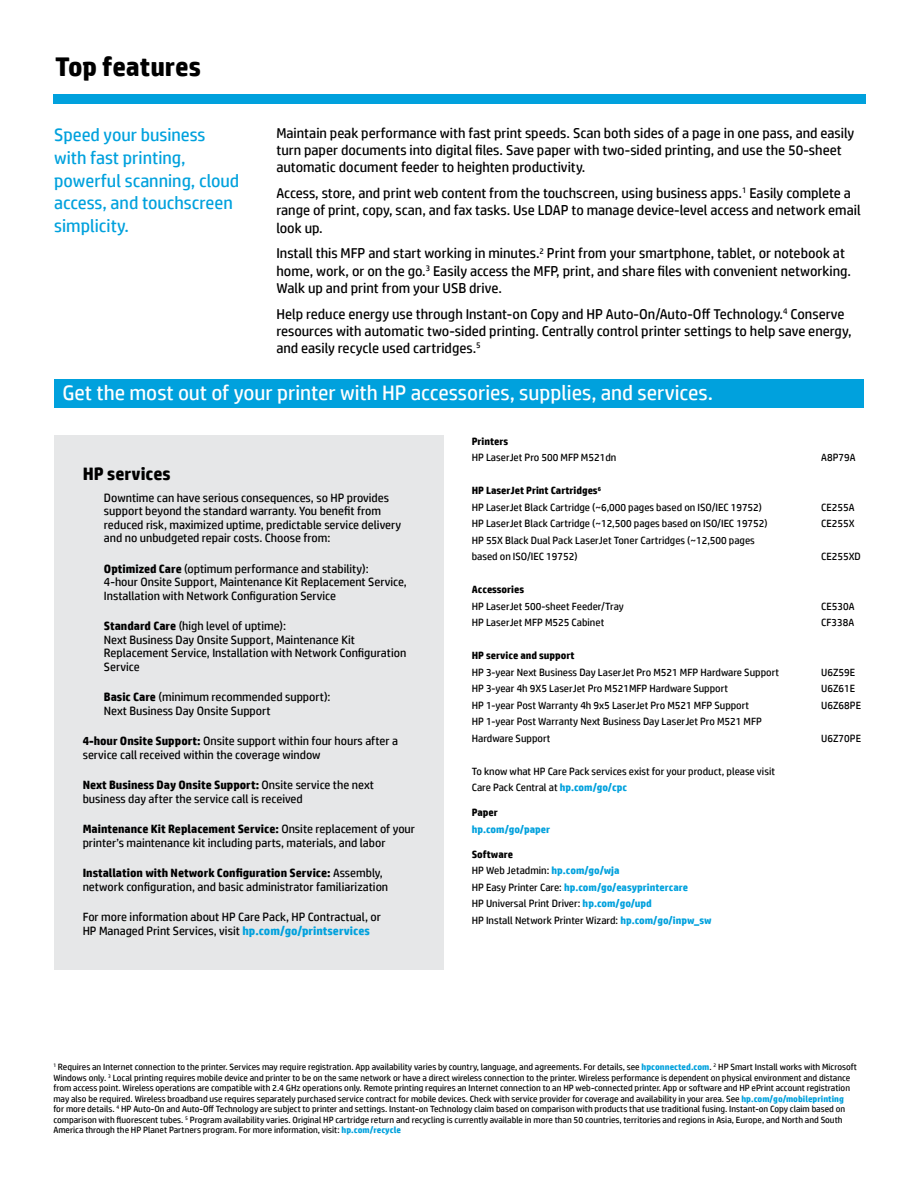
<style>
.page{position:relative;width:918px;height:1188px;background:#fff}
.page>*{position:absolute;margin:0;border:0;box-sizing:border-box;transform-origin:0 0}
.t1{font:700 27px "HP Simplified";color:#000}
.t2{font:21px "HP Simplified";color:#fff}
.t3{font:18px/22.8px "HP Simplified";color:#00a1dd}
.t4{font:700 18px "HP Simplified";color:#000}
.t5{font:14.25px/17.2px "HP Simplified";color:#000}
.t6{font:12px/13.5px "HP Simplified";color:#000}
.t7{font:10.5px/16.5px "HP Simplified";color:#000}
.t8{font:700 10.5px "HP Simplified";color:#000}
.t9{font:700 10.5px "HP Simplified";color:#00a1dd}
.t10{font:9px/10.5px "HP Simplified";color:#000}
.s1{font-weight:700}
.s2{font-weight:700;color:#00a1dd}
</style>
<div class="page">
<div style="left:53px;top:94px;width:812px;height:10px;background:#00a1dd"></div>
<div style="left:54px;top:379px;width:810px;height:29px;background:#00a1dd"></div>
<div style="left:54px;top:435px;width:390px;height:535px;background:#e6e7e8"></div>
<h1 class="t1" style="left:55px;top:51px;width:147px">Top features</h1>
<h3 class="t3" style="left:54px;top:123px;width:186px">Speed your business with fast printing, powerful scanning, cloud access, and touchscreen simplicity.</h3>
<p class="t5" style="left:276px;top:124px;width:580px">Maintain peak performance with fast print speeds. Scan both sides of a page in one pass, and easily turn paper documents into digital files. Save paper with two-sided printing, and use the 50-sheet automatic document feeder to heighten productivity.</p>
<h3 class="t5" style="left:276px;top:184px;width:586px">Access, store, and print web content from the touchscreen, using business apps.<sup>1</sup> Easily complete a range of print, copy, scan, and fax tasks. Use LDAP to manage device-level access and network email look up.</h3>
<h3 class="t5" style="left:276px;top:245px;width:576px">Install this MFP and start working in minutes.<sup>2</sup> Print from your smartphone, tablet, or notebook at home, work, or on the go.<sup>3</sup> Easily access the MFP, print, and share files with convenient networking.<br>Walk up and print from your USB drive.</h3>
<p class="t5" style="left:276px;top:305px;width:577px">Help reduce energy use through Instant-on Copy and HP Auto-On/Auto-Off Technology.<sup>4</sup> Conserve resources with automatic two-sided printing. Centrally control printer settings to help save energy, and easily recycle used cartridges.<sup>5</sup></p>
<h2 class="t2" style="left:62px;top:381px;width:652px">Get the most out of your printer with HP accessories, supplies, and services.</h2>
<h3 class="t4" style="left:83px;top:463px;width:89px">HP services</h3>
<h3 class="t6" style="left:104px;top:491px;width:299px">Downtime can have serious consequences, so HP provides support beyond the standard warranty. You benefit from reduced risk, maximized uptime, predictable service delivery and no unbudgeted repair costs. Choose from:</h3>
<h3 class="t6" style="left:104px;top:562px;width:304px"><span class="s1">Optimized Care</span> (optimum performance and stability):<br>4-hour Onsite Support, Maintenance Kit Replacement Service,<br>Installation with Network Configuration Service</h3>
<h3 class="t6" style="left:104px;top:619px;width:304px"><span class="s1">Standard Care</span> (high level of uptime):<br>Next Business Day Onsite Support, Maintenance Kit Replacement Service, Installation with Network Configuration Service</h3>
<h3 class="t6" style="left:104px;top:690px;width:228px"><span class="s1">Basic Care</span> (minimum recommended support):<br>Next Business Day Onsite Support</h3>
<h3 class="t6" style="left:83px;top:734px;width:317px"><span class="s1">4-hour Onsite Support:</span> Onsite support within four hours after a service call received within the coverage window</h3>
<h3 class="t6" style="left:83px;top:778px;width:293px"><span class="s1">Next Business Day Onsite Support:</span> Onsite service the next business day after the service call is received</h3>
<h3 class="t6" style="left:83px;top:822px;width:334px"><span class="s1">Maintenance Kit Replacement Service:</span> Onsite replacement of your printer’s maintenance kit including parts, materials, and labor</h3>
<h3 class="t6" style="left:83px;top:866px;width:307px"><span class="s1">Installation with Network Configuration Service:</span> Assembly, network configuration, and basic administrator familiarization</h3>
<h3 class="t6" style="left:83px;top:910px;width:300px">For more information about HP Care Pack, HP Contractual, or<br>HP Managed Print Services, visit <span class="s2">hp.com/go/printservices</span></h3>
<p class="t8" style="left:472px;top:435px;width:38px">Printers</p>
<p class="t7" style="left:472px;top:449px;width:146px">HP LaserJet Pro 500 MFP M521dn</p>
<p class="t7" style="left:821px;top:449px;width:36px">A8P79A</p>
<p class="t7" style="left:472px;top:482px;width:292px"><span class="s1">HP LaserJet Print Cartridges</span><sup>6<br></sup>HP LaserJet Black Cartridge (~6,000 pages based on ISO/IEC 19752)</p>
<p class="t7" style="left:821px;top:499px;width:35px">CE255A</p>
<p class="t7" style="left:472px;top:515px;width:297px">HP LaserJet Black Cartridge (~12,500 pages based on ISO/IEC 19752)</p>
<p class="t7" style="left:821px;top:515px;width:35px">CE255X</p>
<p class="t7" style="left:472px;top:532px;width:285px">HP 55X Black Dual Pack LaserJet Toner Cartridges (~12,500 pages based on ISO/IEC 19752)</p>
<p class="t7" style="left:821px;top:548px;width:41px">CE255XD</p>
<p class="t8" style="left:472px;top:583px;width:54px">Accessories</p>
<p class="t7" style="left:472px;top:598px;width:154px">HP LaserJet 500-sheet Feeder/Tray</p>
<p class="t7" style="left:821px;top:598px;width:35px">CE530A</p>
<p class="t7" style="left:472px;top:614px;width:134px">HP LaserJet MFP M525 Cabinet</p>
<p class="t7" style="left:821px;top:614px;width:35px">CF338A</p>
<p class="t8" style="left:472px;top:649px;width:104px">HP service and support</p>
<p class="t7" style="left:472px;top:664px;width:309px">HP 3-year Next Business Day LaserJet Pro M521 MFP Hardware Support</p>
<p class="t7" style="left:821px;top:664px;width:36px">U6Z59E</p>
<p class="t7" style="left:472px;top:680px;width:258px">HP 3-year 4h 9X5 LaserJet Pro M521MFP Hardware Support</p>
<p class="t7" style="left:821px;top:680px;width:36px">U6Z61E</p>
<p class="t7" style="left:472px;top:697px;width:279px">HP 1-year Post Warranty 4h 9x5 LaserJet Pro M521 MFP Support</p>
<p class="t7" style="left:821px;top:697px;width:41px">U6Z68PE</p>
<p class="t7" style="left:472px;top:713px;width:292px">HP 1-year Post Warranty Next Business Day LaserJet Pro M521 MFP<br>Hardware Support</p>
<p class="t7" style="left:821px;top:730px;width:41px">U6Z70PE</p>
<p class="t7" style="left:472px;top:763px;width:305px">To know what HP Care Pack services exist for your product, please visit<br>Care Pack Central at <span class="s2">hp.com/go/cpc</span></p>
<p class="t8" style="left:472px;top:806px;width:28px">Paper</p>
<p class="t9" style="left:472px;top:823px;width:80px">hp.com/go/paper</p>
<p class="t7" style="left:472px;top:846px;width:241px"><span class="s1">Software<br></span>HP Web Jetadmin: <span class="s2">hp.com/go/wja<br></span>HP Easy Printer Care: <span class="s2">hp.com/go/easyprintercare<br></span>HP Universal Print Driver: <span class="s2">hp.com/go/upd<br></span>HP Install Network Printer Wizard: <span class="s2">hp.com/go/inpw_sw</span></p>
<p class="t10" style="left:53px;top:1062px;width:805px"><sup>1</sup> Requires an Internet connection to the printer. Services may require registration. App availability varies by country, language, and agreements. For details, see <span class="s2">hpconnected.com</span>. <sup>2</sup> HP Smart Install works with Microsoft Windows only. <sup>3</sup> Local printing requires mobile device and printer to be on the same network or have a direct wireless connection to the printer. Wireless performance is dependent on physical environment and distance from access point. Wireless operations are compatible with 2.4 GHz operations only. Remote printing requires an Internet connection to an HP web-connected printer. App or software and HP ePrint account registration may also be required. Wireless broadband use requires separately purchased service contract for mobile devices. Check with service provider for coverage and availability in your area. See <span class="s2">hp.com/go/mobileprinting<br></span>for more details. <sup>4</sup> HP Auto-On and Auto-Off Technology are subject to printer and settings. Instant-on Technology claim based on comparison with products that use traditional fusing. Instant-on Copy claim based on comparison with fluorescent tubes. <sup>5</sup> Program availability varies. Original HP cartridge return and recycling is currently available in more than 50 countries, territories and regions in Asia, Europe, and North and South America through the HP Planet Partners program. For more information, visit: <span class="s2">hp.com/recycle</span></p>
</div>
